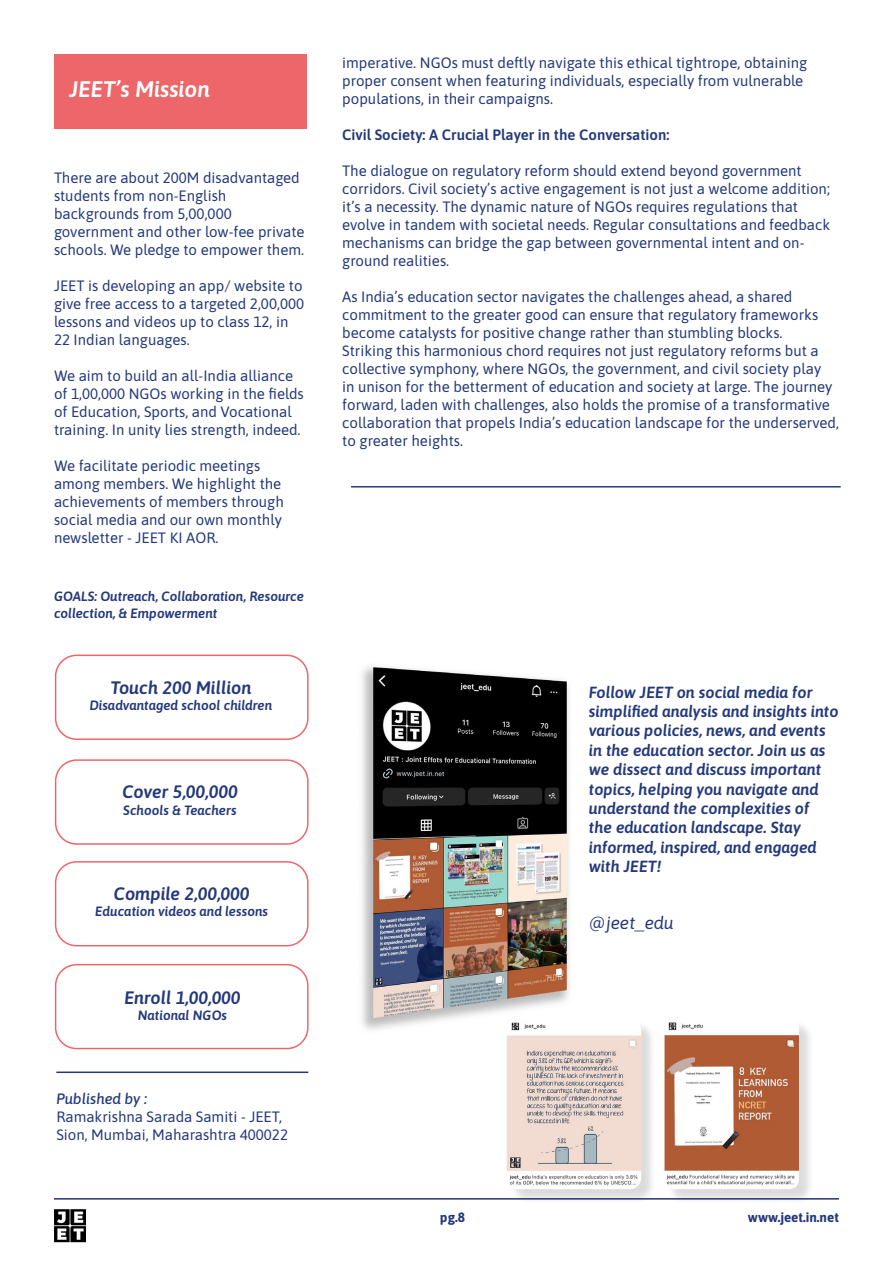
<style>
.page{position:relative;width:893px;height:1263px;background:#fff}
.page>*{position:absolute;margin:0;border:0;box-sizing:border-box;transform-origin:0 0}
.t1{font:italic 22.5px "Asap";color:#fff}
.t2{font:italic 18px "Asap";color:#24397b}
.t3{font:italic 17.55px "Asap";color:#24397b}
.t4{font:italic 16.2px/19.4px "Asap";color:#24397b}
.t5{font:15px/18px "Asap";color:#24397b}
.t6{font:italic 15px "Asap";color:#24397b}
.t7{font:italic 13.5px/16.2px "Asap";color:#24397b}
.t8{font:13.5px "Asap";color:#24397b}
</style>
<div class="page">
<hr style="left:54px;top:1198px;width:785px;height:1px;background:#292f73">
<img style="left:54px;top:1209px;width:32px;height:34px">
<hr style="left:351px;top:486px;width:490px;height:1px;background:#24397b">
<img style="left:361px;top:666px;width:208px;height:381px">
<div style="left:54px;top:54px;width:252px;height:75px;background:#ed6669"></div>
<div style="left:55px;top:654px;width:254px;height:86px;border:2px solid #ed6669;border-radius:21px"></div>
<div style="left:55px;top:759px;width:254px;height:86px;border:2px solid #ed6669;border-radius:21px"></div>
<div style="left:55px;top:861px;width:254px;height:85px;border:2px solid #ed6669;border-radius:21px"></div>
<div style="left:55px;top:964px;width:254px;height:85px;border:2px solid #ed6669;border-radius:21px"></div>
<div style="left:667px;top:1020px;width:148px;height:184px;background:#231f20;opacity:.16"></div>
<img style="left:664px;top:1020px;width:135px;height:169px">
<div style="left:509px;top:1020px;width:148px;height:184px;background:#231f20;opacity:.16"></div>
<img style="left:507px;top:1018px;width:134px;height:171px">
<hr style="left:56px;top:1071px;width:252px;height:2px;background:#24397b">
<p class="t1" style="left:69px;top:74px;width:142px">JEET’s Mission</p>
<p class="t5" style="left:54px;top:168px;width:252px">There are about 200M disadvantaged students from non-English backgrounds from 5,00,000 government and other low-fee private schools. We pledge to empower them.</p>
<p class="t5" style="left:54px;top:276px;width:252px">JEET is developing an app/ website to give free access to a targeted 2,00,000 lessons and videos up to class 12, in 22 Indian languages.</p>
<p class="t5" style="left:54px;top:366px;width:251px">We aim to build an all-India alliance of 1,00,000 NGOs working in the fields of Education, Sports, and Vocational training. In unity lies strength, indeed.</p>
<p class="t5" style="left:54px;top:456px;width:231px">We facilitate periodic meetings among members. We highlight the achievements of members through social media and our own monthly newsletter - JEET KI AOR.</p>
<p class="t7" style="left:54px;top:588px;width:252px">GOALS: Outreach, Collaboration, Resource collection, &amp; Empowerment</p>
<p class="t2" style="left:110px;top:675px;width:142px">Touch 200 Million</p>
<p class="t7" style="left:89px;top:696px;width:184px">Disadvantaged school children</p>
<p class="t2" style="left:122px;top:779px;width:117px">Cover 5,00,000</p>
<p class="t7" style="left:123px;top:801px;width:115px">Schools &amp; Teachers</p>
<p class="t2" style="left:114px;top:881px;width:137px">Compile 2,00,000</p>
<p class="t7" style="left:95px;top:903px;width:174px">Education videos and lessons</p>
<p class="t2" style="left:124px;top:985px;width:118px">Enroll 1,00,000</p>
<p class="t7" style="left:138px;top:1007px;width:91px">National NGOs</p>
<p class="t6" style="left:56px;top:1088px;width:92px">Published by :</p>
<p class="t5" style="left:56px;top:1107px;width:233px">Ramakrishna Sarada Samiti - JEET,<br>Sion, Mumbai, Maharashtra 400022</p>
<p class="t5" style="left:342px;top:53px;width:466px">imperative. NGOs must deftly navigate this ethical tightrope, obtaining proper consent when featuring individuals, especially from vulnerable populations, in their campaigns.</p>
<p class="t5" style="left:342px;top:125px;width:329px">Civil Society: A Crucial Player in the Conversation:</p>
<p class="t5" style="left:342px;top:161px;width:489px">The dialogue on regulatory reform should extend beyond government corridors. Civil society’s active engagement is not just a welcome addition; it’s a necessity. The dynamic nature of NGOs requires regulations that evolve in tandem with societal needs. Regular consultations and feedback mechanisms can bridge the gap between governmental intent and on&shy;ground realities.</p>
<p class="t5" style="left:342px;top:287px;width:498px">As India’s education sector navigates the challenges ahead, a shared commitment to the greater good can ensure that regulatory frameworks become catalysts for positive change rather than stumbling blocks.<br>Striking this harmonious chord requires not just regulatory reforms but a collective symphony, where NGOs, the government, and civil society play<br>in unison for the betterment of education and society at large. The journey forward, laden with challenges, also holds the promise of a transformative collaboration that propels India’s education landscape for the underserved, to greater heights.</p>
<p class="t4" style="left:589px;top:681px;width:251px">Follow JEET on social media for simplified analysis and insights into various policies, news, and events in the education sector. Join us as we dissect and discuss important topics, helping you navigate and understand the complexities of<br>the education landscape. Stay informed, inspired, and engaged with JEET!</p>
<p class="t3" style="left:589px;top:911px;width:86px">@jeet_edu</p>
<p class="t8" style="left:440px;top:1208px;width:27px">pg.8</p>
<p class="t8" style="left:748px;top:1208px;width:93px">www.jeet.in.net</p>
</div>
